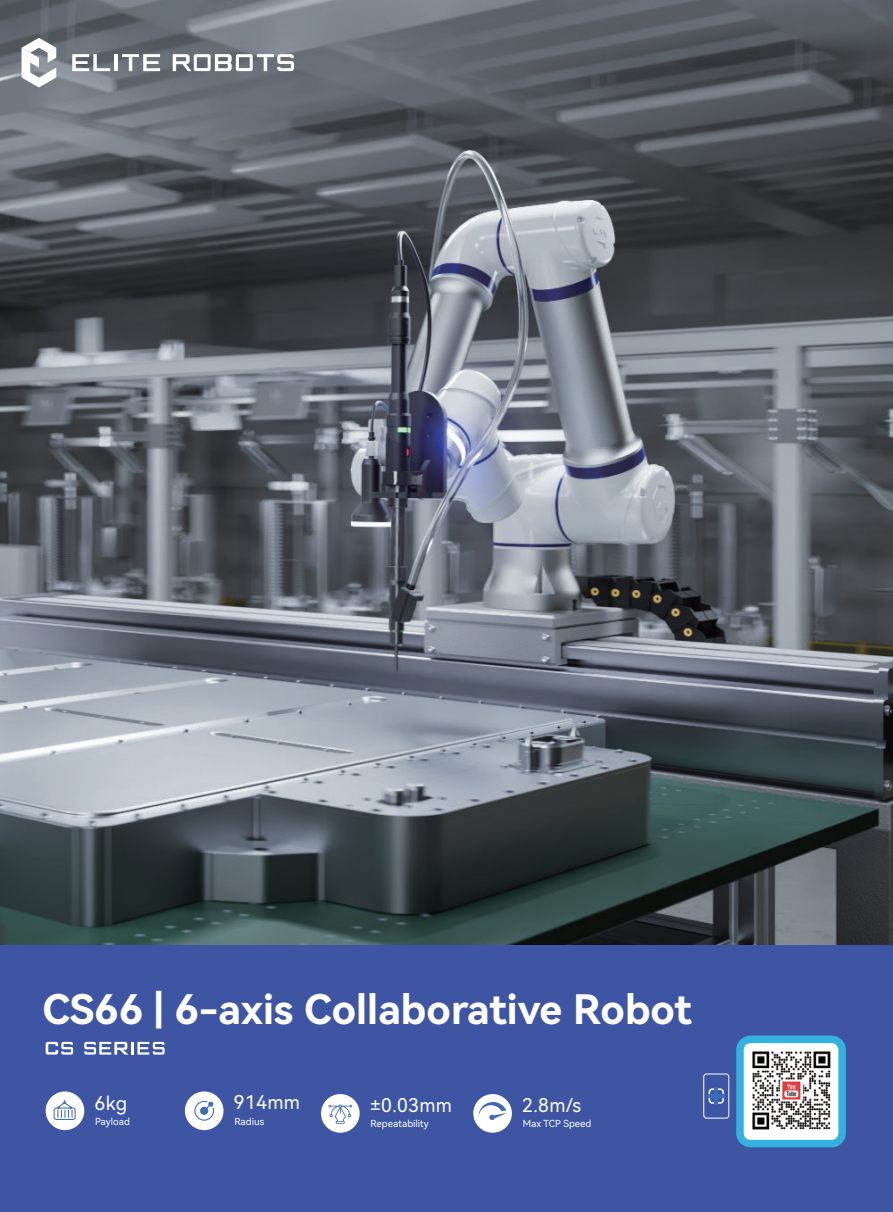
<style>
.page{position:relative;width:893px;height:1212px;background:#fff}
.page>*{position:absolute;margin:0;border:0;box-sizing:border-box;transform-origin:0 0}
.t1{font:40.65px "Harmony OS Sans SC Bold";color:#fff}
.t2{font:18.9px "Harmony OS Sans SC";letter-spacing:.02em;color:#fff}
.t3{font:9.75px "Harmony OS Sans SC";color:#fff}
</style>
<div class="page">
<img style="left:0;top:0;width:893px;height:945px">
<div style="left:0;top:945px;width:893px;height:267px;background:#3e55a4"></div>
<svg style="left:72px;top:54px;width:38px;height:17px"></svg>
<hr style="left:114px;top:54px;width:4px;height:17px;background:#fff">
<svg style="left:122px;top:54px;width:38px;height:17px"></svg>
<svg style="left:173px;top:54px;width:121px;height:17px"></svg>
<svg style="left:22px;top:38px;width:34px;height:49px"></svg>
<div style="left:321px;top:1094px;width:39px;height:39px;background:#fff;border-radius:50%"></div>
<div style="left:473px;top:1094px;width:39px;height:39px;background:#fff;border-radius:50%"></div>
<svg style="left:479px;top:1102px;width:28px;height:18px"></svg>
<div style="left:46px;top:1091px;width:38px;height:39px;background:#fff;border-radius:50%"></div>
<div style="left:54px;top:1107px;width:22px;height:13px;border:1px solid #3d6bb4;border-radius:2px"></div>
<svg style="left:57px;top:1099px;width:16px;height:18px"></svg>
<div style="left:185px;top:1091px;width:39px;height:39px;background:#fff;border-radius:50%"></div>
<svg style="left:46px;top:1042px;width:27px;height:12px"></svg>
<svg style="left:84px;top:1042px;width:81px;height:12px"></svg>
<div style="left:194px;top:1101px;width:20px;height:19px;border:1px solid #3d6bb4;border-radius:50%"></div>
<div style="left:200px;top:1107px;width:8px;height:8px;background:#3d6bb4;border-radius:4px"></div>
<svg style="left:203px;top:1102px;width:10px;height:10px"></svg>
<svg style="left:328px;top:1105px;width:24px;height:19px"></svg>
<div style="left:740px;top:1039px;width:102px;height:104px;background:#fff;border-radius:10px"></div>
<div style="left:736px;top:1035px;width:110px;height:112px;border:8px solid #35b1df;border-radius:10px"></div>
<div style="left:703px;top:1074px;width:26px;height:44px;border:1px solid #fff;border-radius:3px"></div>
<div style="left:709px;top:1088px;width:15px;height:16px;border:2px solid #fff;border-radius:3px"></div>
<hr style="left:714px;top:1087px;width:4px;height:18px;background:#3d6bb4">
<hr style="left:708px;top:1094px;width:17px;height:4px;background:#3d6bb4">
<img style="left:752px;top:1051px;width:79px;height:79px">
<h1 class="t1" style="left:43px;top:990px;width:651px">CS66 | 6-axis Collaborative Robot</h1>
<h2 class="t2" style="left:95px;top:1094px;width:34px">6kg</h2>
<p class="t3" style="left:95px;top:1117px;width:36px">Payload</p>
<h2 class="t2" style="left:234px;top:1093px;width:68px">914mm</h2>
<p class="t3" style="left:234px;top:1116px;width:31px">Radius</p>
<h2 class="t2" style="left:370px;top:1096px;width:84px">±0.03mm</h2>
<p class="t3" style="left:371px;top:1119px;width:60px">Repeatability</p>
<h2 class="t2" style="left:522px;top:1096px;width:60px">2.8m/s</h2>
<p class="t3" style="left:523px;top:1119px;width:70px">Max TCP Speed</p>
</div>
